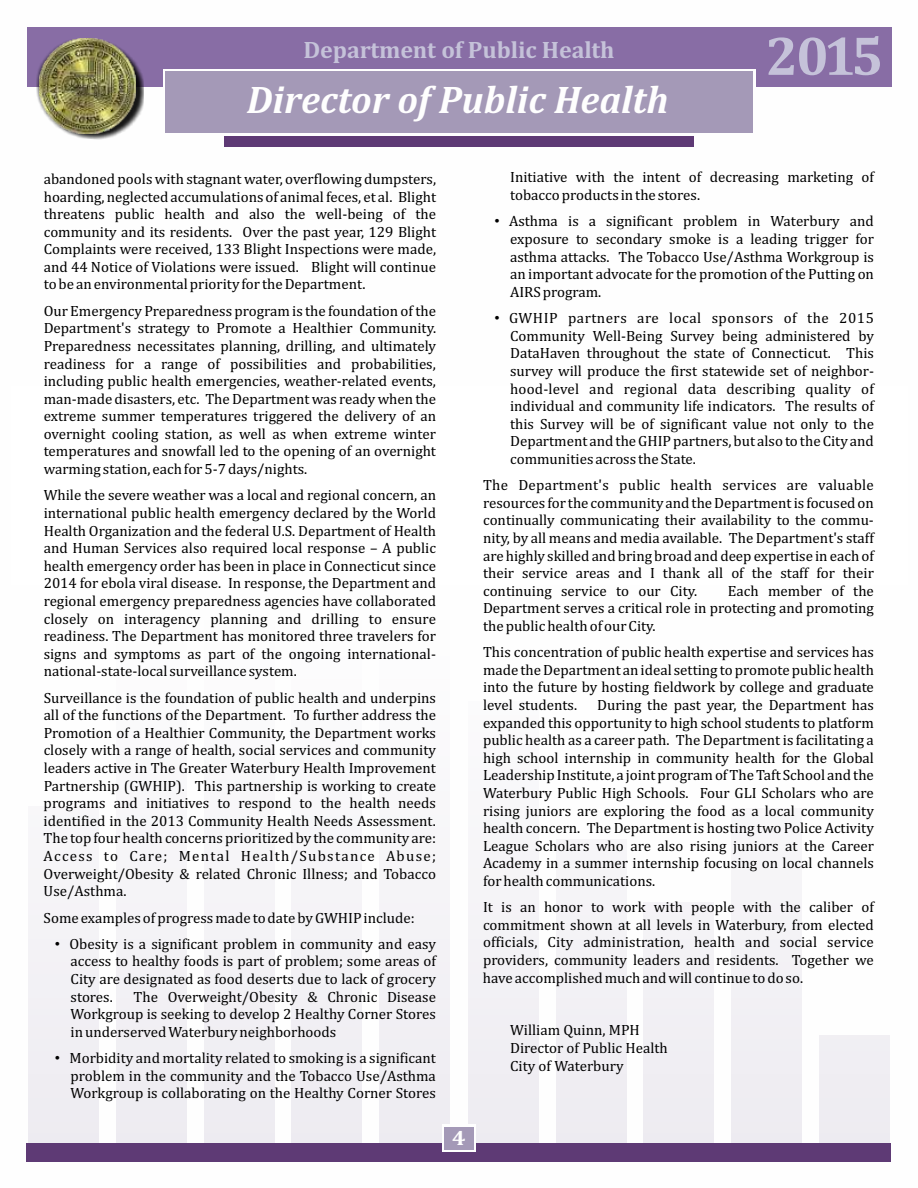
<style>
.page{position:relative;width:918px;height:1188px;background:#fff}
.page>*{position:absolute;margin:0;border:0;box-sizing:border-box;transform-origin:0 0}
.t1{font:700 55.5px "Cambria";color:#c5c2d9}
.t2{font:italic 700 39px "Cambria";color:#fefefe}
.t3{font:700 24px "Cambria";letter-spacing:-.005em;color:#c5c2d9}
.t4{font:700 21px "Cambria";color:#fefefe;scale:1.09 1}
.t5{font:15px/17.5px "Cambria";color:#000;text-align:justify}
.s1{font-family:"Arial"}
</style>
<div class="page">
<div style="left:11px;top:386px;width:896px;height:788px;background:linear-gradient(to right,#f9f9fa,#fbfbfc)"></div>
<div style="left:27px;top:1143px;width:864px;height:18px;background:#5e3a75"></div>
<div style="left:442px;top:1125px;width:34px;height:27px;background:#fefefe"></div>
<div style="left:444px;top:1127px;width:30px;height:23px;background:#a499b7"></div>
<div style="left:224px;top:128px;width:470px;height:18px;background:#5e3a75"></div>
<div style="left:27px;top:27px;width:864px;height:59px;background:#886da5"></div>
<svg style="left:37px;top:63px;width:107px;height:77px"></svg>
<img style="left:39px;top:38px;width:97px;height:95px">
<svg style="left:163px;top:69px;width:592px;height:67px;fill:#fefefe"></svg>
<div style="left:165px;top:72px;width:588px;height:61px;background:#a499b7"></div>
<h3 class="t3" style="left:303px;top:39px;width:313px">Department of Public Health</h3>
<h1 class="t1" style="left:766px;top:32px;width:119px">2015</h1>
<h2 class="t2" style="left:247px;top:83px;width:423px">Director of Public Health</h2>
<p class="t5" style="left:44px;top:171px;width:394px">abandoned pools with stagnant water, overflowing dumpsters, hoarding, neglected accumulations of animal feces, et al. Blight threatens public health and also the well-being of the community and its residents. Over the past year, 129 Blight Complaints were received, 133 Blight Inspections were made, and 44 Notice of Violations were issued. Blight will continue to be an environmental priority for the Department.</p>
<p class="t5" style="left:44px;top:303px;width:394px">Our Emergency Preparedness program is the foundation of the Department's strategy to Promote a Healthier Community.<br>Preparedness necessitates planning, drilling, and ultimately readiness for a range of possibilities and probabilities, including public health emergencies, weather-related events, man-made disasters, etc. The Department was ready when the extreme summer temperatures triggered the delivery of an overnight cooling station, as well as when extreme winter temperatures and snowfall led to the opening of an overnight warming station, each for 5-7 days/nights.</p>
<p class="t5" style="left:44px;top:488px;width:394px">While the severe weather was a local and regional concern, an international public health emergency declared by the World Health Organization and the federal U.S. Department of Health and Human Services also required local response – A public health emergency order has been in place in Connecticut since 2014 for ebola viral disease. In response, the Department and regional emergency preparedness agencies have collaborated closely on interagency planning and drilling to ensure readiness. The Department has monitored three travelers for signs and symptoms as part of the ongoing international&shy;national-state-local surveillance system.</p>
<p class="t5" style="left:44px;top:690px;width:394px">Surveillance is the foundation of public health and underpins all of the functions of the Department. To further address the Promotion of a Healthier Community, the Department works closely with a range of health, social services and community leaders active in The Greater Waterbury Health Improvement Partnership (GWHIP). This partnership is working to create programs and initiatives to respond to the health needs identified in the 2013 Community Health Needs Assessment.<br>The top four health concerns prioritized by the community are:<br>Access to Care; Mental Health/Substance Abuse; Overweight/Obesity &amp; related Chronic Illness; and Tobacco Use/Asthma.</p>
<p class="t5" style="left:44px;top:910px;width:373px">Some examples of progress made to date by GWHIP include:</p>
<p class="t5" style="left:71px;top:936px;width:367px;text-indent:-16px"><span class="s1">•</span> Obesity is a significant problem in community and easy access to healthy foods is part of problem; some areas of City are designated as food deserts due to lack of grocery stores.</p>
<p class="t5" style="left:71px;top:989px;width:367px;text-indent:63px">The Overweight/Obesity &amp; Chronic Disease Workgroup is seeking to develop 2 Healthy Corner Stores in underserved Waterbury neighborhoods</p>
<p class="t5" style="left:71px;top:1050px;width:367px;text-indent:-16px"><span class="s1">•</span> Morbidity and mortality related to smoking is a significant problem in the community and the Tobacco Use/Asthma Workgroup is collaborating on the Healthy Corner Stores</p>
<h3 class="t4" style="left:452px;top:1129px;width:14px">4</h3>
<p class="t5" style="left:510px;top:170px;width:365px">Initiative with the intent of decreasing marketing of tobacco products in the stores.</p>
<p class="t5" style="left:510px;top:214px;width:365px;text-indent:-16px"><span class="s1">•</span> Asthma is a significant problem in Waterbury and exposure to secondary smoke is a leading trigger for asthma attacks. The Tobacco Use/Asthma Workgroup is an important advocate for the promotion of the Putting on AIRS program.</p>
<p class="t5" style="left:510px;top:310px;width:365px;text-indent:-16px"><span class="s1">•</span> GWHIP partners are local sponsors of the 2015<br>Community Well-Being Survey being administered by DataHaven throughout the state of Connecticut. This survey will produce the first statewide set of neighbor&shy;hood-level and regional data describing quality of individual and community life indicators. The results of this Survey will be of significant value not only to the Department and the GHIP partners, but also to the City and communities across the State.</p>
<p class="t5" style="left:483px;top:477px;width:392px">The Department's public health services are valuable resources for the community and the Department is focused on continually communicating their availability to the commu&shy;nity, by all means and media available. The Department's staff are highly skilled and bring broad and deep expertise in each of their service areas and I thank all of the staff for their continuing service to our City.</p>
<p class="t5" style="left:483px;top:583px;width:392px;text-indent:245px">Each member of the Department serves a critical role in protecting and promoting the public health of our City.</p>
<p class="t5" style="left:483px;top:644px;width:392px">This concentration of public health expertise and services has made the Department an ideal setting to promote public health into the future by hosting fieldwork by college and graduate level students.</p>
<p class="t5" style="left:483px;top:697px;width:392px;text-indent:114px">During the past year, the Department has expanded this opportunity to high school students to platform public health as a career path. The Department is facilitating a high school internship in community health for the Global Leadership Institute, a joint program of The Taft School and the Waterbury Public High Schools. Four GLI Scholars who are rising juniors are exploring the food as a local community health concern. The Department is hosting two Police Activity League Scholars who are also rising juniors at the Career Academy in a summer internship focusing on local channels for health communications.</p>
<p class="t5" style="left:483px;top:899px;width:392px">It is an honor to work with people with the caliber of commitment shown at all levels in Waterbury, from elected officials, City administration, health and social service providers, community leaders and residents. Together we have accomplished much and will continue to do so.</p>
<p class="t5" style="left:510px;top:1022px;width:159px;text-align:left">William Quinn, MPH<br>Director of Public Health<br>City of Waterbury</p>
</div>
